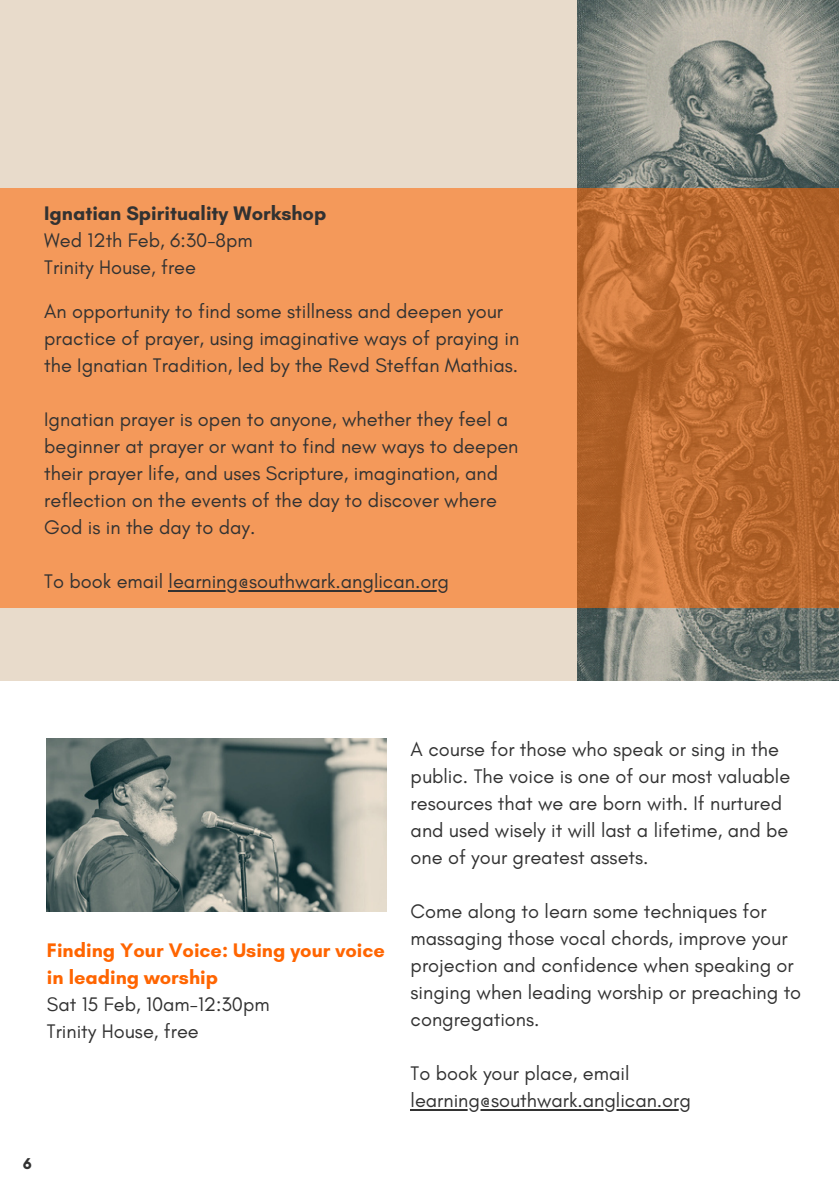
<style>
.page{position:relative;width:839px;height:1191px;background:#fff}
.page>*{position:absolute;margin:0;border:0;box-sizing:border-box;transform-origin:0 0}
.t1{font:20px/27px "Glacial Indifference";color:#323232}
.t2{font:700 20px/27px "Glacial Indifference";color:#ff6501}
.t3{font:700 20px "Glacial Indifference";color:#323232}
.t4{font:700 16px "Glacial Indifference";color:#323232}
</style>
<div class="page">
<div style="left:0;top:0;width:838px;height:681px;background:#e8dbcb"></div>
<img style="left:577px;top:0;width:261px;height:680px">
<svg style="left:0;top:188px;width:838px;height:420px;fill:#f4995a"></svg>
<hr style="left:169px;top:590px;width:280px;height:1px;background:#323232">
<img style="left:47px;top:739px;width:339px;height:172px">
<hr style="left:410px;top:1109px;width:281px;height:1px;background:#323232">
<p class="t3" style="left:44px;top:201px;width:283px">Ignatian Spirituality Workshop</p>
<p class="t1" style="left:44px;top:227px;width:210px">Wed 12th Feb, 6:30-8pm<br>Trinity House, free</p>
<p class="t1" style="left:44px;top:299px;width:476px">An opportunity to find some stillness and deepen your practice of prayer, using imaginative ways of praying in the Ignatian Tradition, led by the Revd Steffan Mathias.</p>
<p class="t1" style="left:44px;top:407px;width:475px">Ignatian prayer is open to anyone, whether they feel a beginner at prayer or want to find new ways to deepen their prayer life, and uses Scripture, imagination, and reflection on the events of the day to discover where God is in the day to day.</p>
<p class="t1" style="left:44px;top:569px;width:406px">To book email learning@southwark.anglican.org</p>
<p class="t2" style="left:47px;top:936px;width:339px">Finding Your Voice: Using your voice in leading worship</p>
<p class="t1" style="left:47px;top:991px;width:224px">Sat 15 Feb, 10am-12:30pm<br>Trinity House, free</p>
<p class="t4" style="left:23px;top:1154px;width:11px">6</p>
<p class="t1" style="left:410px;top:737px;width:381px">A course for those who speak or sing in the public. The voice is one of our most valuable resources that we are born with. If nurtured and used wisely it will last a lifetime, and be one of your greatest assets.</p>
<p class="t1" style="left:410px;top:899px;width:392px">Come along to learn some techniques for massaging those vocal chords, improve your projection and confidence when speaking or singing when leading worship or preaching to congregations.</p>
<p class="t1" style="left:410px;top:1061px;width:282px">To book your place, email learning@southwark.anglican.org</p>
</div>
